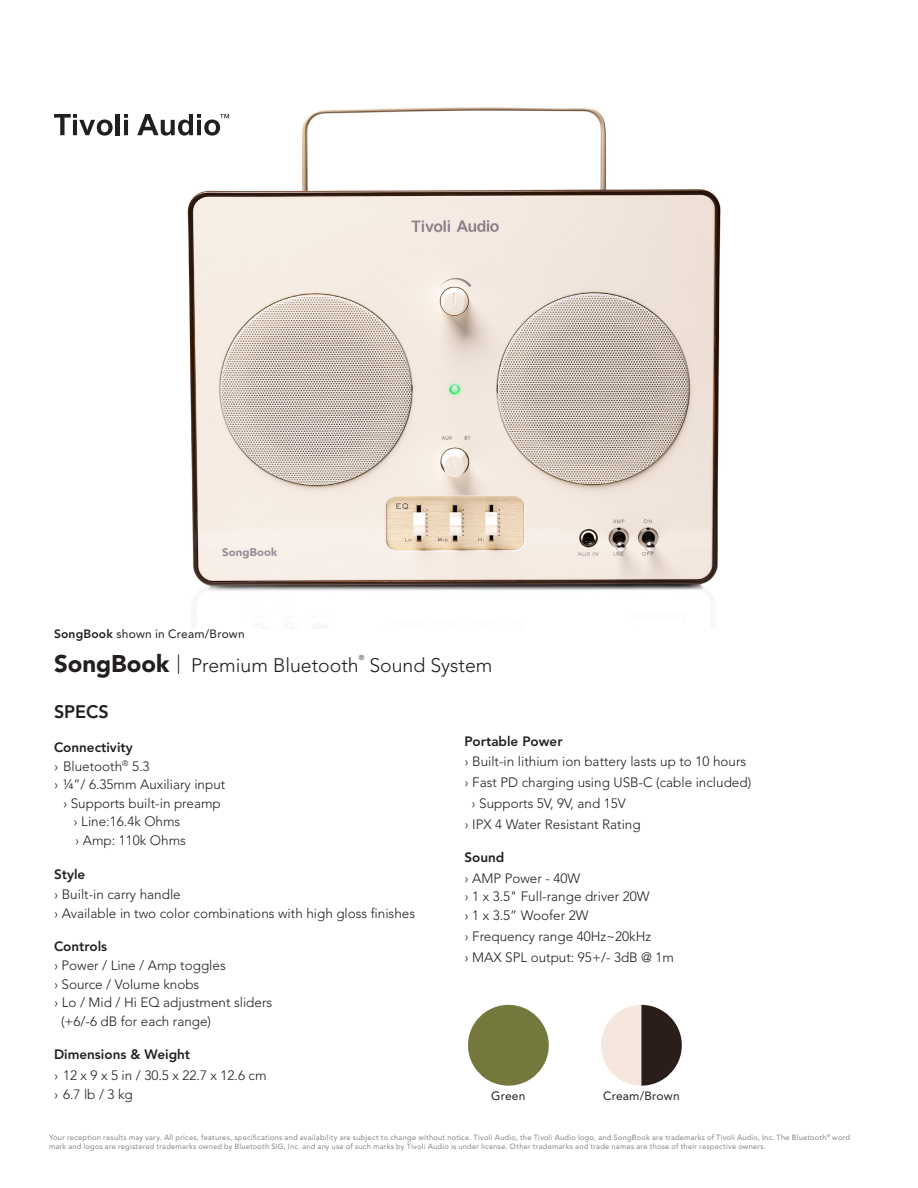
<style>
.page{position:relative;width:918px;height:1188px;background:#fff}
.page>*{position:absolute;margin:0;border:0;box-sizing:border-box;transform-origin:0 0}
.t1{font:300 19.5px "Avenir LT Std";color:#231f20}
.specs{font:800 18px "Avenir LT Std";color:#231f20}
.specs-2{font:300 13.5px "Avenir LT Std";color:#231f20}
.specs-3{font:800 13.5px "Avenir LT Std";color:#231f20}
.Paragraph_Style_1{font:12px "Avenir LT Std";letter-spacing:.015em;color:#231f20}
.Paragraph_Style_1-2{font:7.5px/9px "Avenir LT Std";letter-spacing:.03em;color:#808285}
.t2{font:300 7.05px "Avenir LT Std";color:#231f20}
.s1{font-weight:800}
.s2{font-weight:900;font-size:24px}
</style>
<div class="page">
<div style="left:468px;top:1005px;width:81px;height:81px;background:#74783d;border-radius:50%"></div>
<svg style="left:601px;top:1005px;width:81px;height:81px"></svg>
<img style="left:115px;top:107px;width:606px;height:521px">
<svg style="left:54px;top:114px;width:59px;height:22px"></svg>
<hr style="left:116px;top:114px;width:4px;height:21px;background:#231f20">
<svg style="left:124px;top:114px;width:4px;height:4px"></svg>
<hr style="left:124px;top:120px;width:4px;height:15px;background:#231f20">
<svg style="left:137px;top:114px;width:92px;height:22px"></svg>
<p class="Paragraph_Style_1" style="left:54px;top:627px;width:192px"><span class="s1">SongBook</span> shown in Cream/Brown</p>
<p class="t1" style="left:54px;top:654px;width:306px"><span class="s2">SongBook</span> | Premium Bluetooth</p>
<p class="t2" style="left:359px;top:654px;width:7px">®</p>
<p class="t1" style="left:369px;top:654px;width:125px">Sound System</p>
<p class="specs" style="left:54px;top:702px;width:56px">SPECS</p>
<p class="specs-3" style="left:54px;top:739px;width:80px">Connectivity</p>
<p class="specs-2" style="left:54px;top:758px;width:97px">› Bluetooth<sup>®</sup> 5.3</p>
<p class="specs-2" style="left:54px;top:777px;width:173px">› ¼”/ 6.35mm Auxiliary input</p>
<p class="specs-2" style="left:63px;top:795px;width:159px">› Supports built-in preamp</p>
<p class="specs-2" style="left:74px;top:814px;width:108px">› Line:16.4k Ohms</p>
<p class="specs-2" style="left:75px;top:832px;width:112px">› Amp: 110k Ohms</p>
<p class="specs-3" style="left:54px;top:866px;width:33px">Style</p>
<p class="specs-2" style="left:54px;top:887px;width:128px">› Built-in carry handle</p>
<p class="specs-2" style="left:54px;top:905px;width:363px">› Available in two color combinations with high gloss finishes</p>
<p class="specs-3" style="left:54px;top:939px;width:55px">Controls</p>
<p class="specs-2" style="left:54px;top:958px;width:173px">› Power / Line / Amp toggles</p>
<p class="specs-2" style="left:54px;top:976px;width:147px">› Source / Volume knobs</p>
<p class="specs-2" style="left:54px;top:995px;width:220px">› Lo / Mid / Hi EQ adjustment sliders</p>
<p class="specs-2" style="left:61px;top:1013px;width:152px">(+6/-6 dB for each range)</p>
<p class="specs-3" style="left:54px;top:1047px;width:138px">Dimensions &amp; Weight</p>
<p class="specs-2" style="left:54px;top:1068px;width:214px">› 12 x 9 x 5 in / 30.5 x 22.7 x 12.6 cm</p>
<p class="specs-2" style="left:54px;top:1086px;width:80px">› 6.7 lb / 3 kg</p>
<p class="Paragraph_Style_1-2" style="left:49px;top:1133px;width:802px">Your reception results may vary. All prices, features, specifications and availability are subject to change without notice. Tivoli Audio, the Tivoli Audio logo, and SongBook are trademarks of Tivoli Audio, Inc. The Bluetooth<sup>®</sup> word mark and logos are registered trademarks owned by Bluetooth SIG, Inc. and any use of such marks by Tivoli Audio is under license. Other trademarks and trade names are those of their respective owners.</p>
<p class="specs-3" style="left:464px;top:733px;width:100px">Portable Power</p>
<p class="specs-2" style="left:464px;top:754px;width:283px">› Built-in lithium ion battery lasts up to 10 hours</p>
<p class="specs-2" style="left:464px;top:774px;width:288px">› Fast PD charging using USB-C (cable included)</p>
<p class="specs-2" style="left:471px;top:795px;width:156px">› Supports 5V, 9V, and 15V</p>
<p class="specs-2" style="left:464px;top:816px;width:178px">› IPX 4 Water Resistant Rating</p>
<p class="specs-3" style="left:464px;top:849px;width:41px">Sound</p>
<p class="specs-2" style="left:464px;top:870px;width:117px">› AMP Power - 40W</p>
<p class="specs-2" style="left:464px;top:889px;width:187px">› 1 x 3.5" Full-range driver 20W</p>
<p class="specs-2" style="left:464px;top:907px;width:126px">› 1 x 3.5” Woofer 2W</p>
<p class="specs-2" style="left:464px;top:928px;width:188px">› Frequency range 40Hz~20kHz</p>
<p class="specs-2" style="left:464px;top:949px;width:211px">› MAX SPL output: 95+/- 3dB @ 1m</p>
<p class="Paragraph_Style_1" style="left:491px;top:1089px;width:36px">Green</p>
<p class="Paragraph_Style_1" style="left:603px;top:1089px;width:78px">Cream/Brown</p>
</div>
